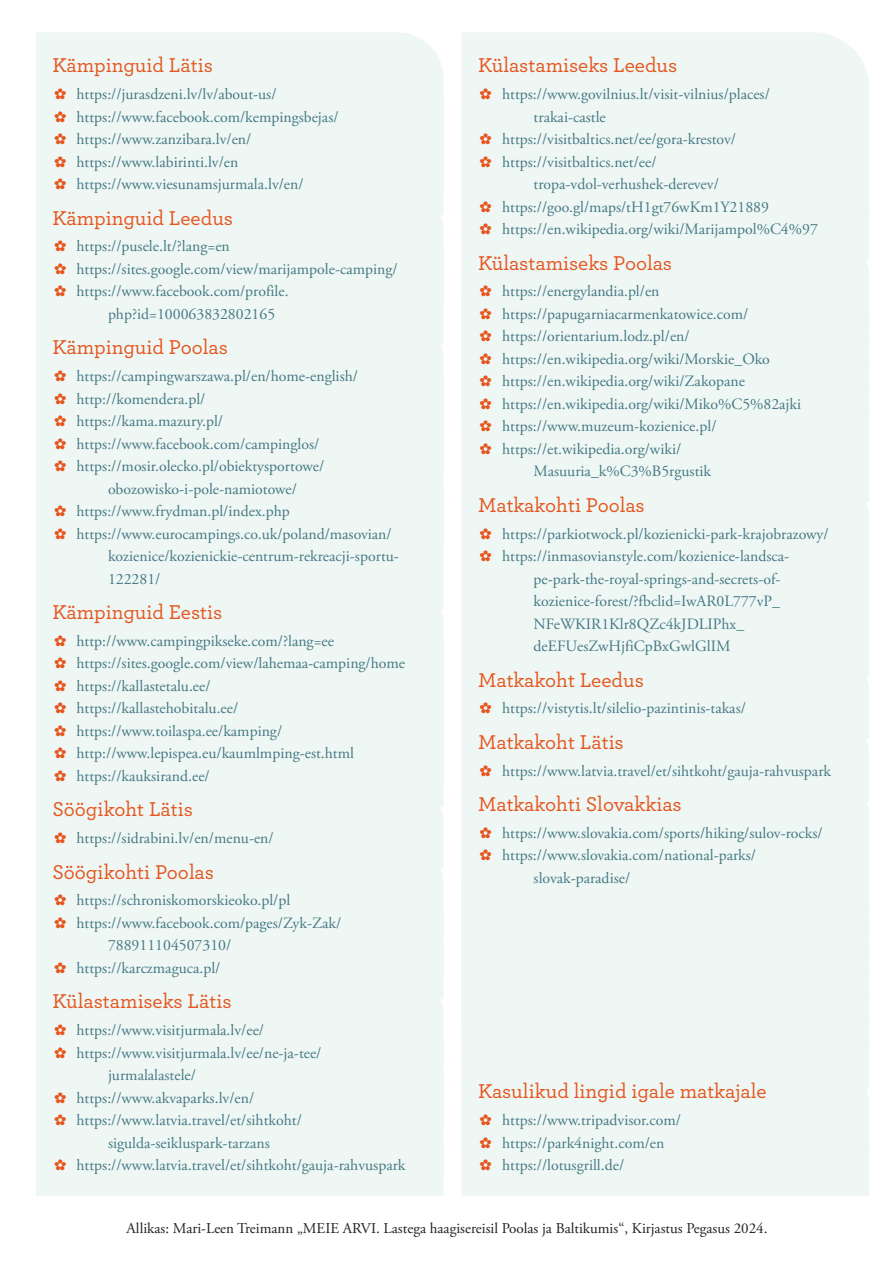
<style>
.page{position:relative;width:893px;height:1263px;background:#fff}
.page>*{position:absolute;margin:0;border:0;box-sizing:border-box;transform-origin:0 0}
.soovitus_plk{font:500 21px "Archer";color:#e6551f}
.t1{font:15.75px/22.5px "Adobe Garamond Pro";color:#467886}
._0TEKST{font:15px "Adobe Garamond Pro";color:#231f20}
.s1{color:#e6551f}
</style>
<div class="page">
<div style="left:36px;top:32px;width:408px;height:198px;background:#eef7f3"></div>
<div style="left:36px;top:230px;width:408px;height:84px;background:#eef7f3"></div>
<div style="left:36px;top:314px;width:408px;height:158px;background:#eef7f3"></div>
<div style="left:36px;top:472px;width:408px;height:107px;background:#eef7f3"></div>
<div style="left:36px;top:579px;width:408px;height:617px;background:#eef7f3"></div>
<div style="left:462px;top:32px;width:406px;height:45px;background:#eef7f3"></div>
<div style="left:462px;top:77px;width:407px;height:310px;background:#eef7f3"></div>
<div style="left:462px;top:387px;width:407px;height:85px;background:#eef7f3"></div>
<div style="left:462px;top:472px;width:407px;height:22px;background:#eef7f3"></div>
<div style="left:462px;top:494px;width:407px;height:153px;background:#eef7f3"></div>
<div style="left:462px;top:647px;width:407px;height:549px;background:#eef7f3"></div>
<p class="soovitus_plk" style="left:52px;top:50px;width:162px">Kämpinguid Lätis</p>
<p class="t1" style="left:54px;top:83px;width:224px"><span class="s1">✿</span> https://jurasdzeni.lv/lv/about-us/</p>
<p class="t1" style="left:54px;top:106px;width:286px"><span class="s1">✿</span> https://www.facebook.com/kempingsbejas/</p>
<p class="t1" style="left:54px;top:128px;width:199px"><span class="s1">✿</span> https://www.zanzibara.lv/en/</p>
<p class="t1" style="left:54px;top:151px;width:186px"><span class="s1">✿</span> https://www.labirinti.lv/en</p>
<p class="t1" style="left:54px;top:173px;width:251px"><span class="s1">✿</span> https://www.viesunamsjurmala.lv/en/</p>
<p class="soovitus_plk" style="left:52px;top:202px;width:182px">Kämpinguid Leedus</p>
<p class="t1" style="left:54px;top:236px;width:177px"><span class="s1">✿</span> https://pusele.lt/?lang=en</p>
<p class="t1" style="left:54px;top:258px;width:345px"><span class="s1">✿</span> https://sites.google.com/view/marijampole-camping/</p>
<p class="t1" style="left:108px;top:281px;width:182px;text-indent:-54px"><span class="s1">✿</span> https://www.facebook.com/profile. php?id=100063832802165</p>
<p class="soovitus_plk" style="left:52px;top:332px;width:177px">Kämpinguid Poolas</p>
<p class="t1" style="left:54px;top:365px;width:305px"><span class="s1">✿</span> https://campingwarszawa.pl/en/home-english/</p>
<p class="t1" style="left:54px;top:388px;width:153px"><span class="s1">✿</span> http://komendera.pl/</p>
<p class="t1" style="left:54px;top:410px;width:171px"><span class="s1">✿</span> https://kama.mazury.pl/</p>
<p class="t1" style="left:54px;top:433px;width:267px"><span class="s1">✿</span> https://www.facebook.com/campinglos/</p>
<p class="t1" style="left:108px;top:455px;width:218px;text-indent:-54px"><span class="s1">✿</span> https://mosir.olecko.pl/obiektysportowe/ obozowisko-i-pole-namiotowe/</p>
<p class="t1" style="left:54px;top:500px;width:237px"><span class="s1">✿</span> https://www.frydman.pl/index.php</p>
<p class="t1" style="left:108px;top:523px;width:292px;text-indent:-54px"><span class="s1">✿</span> https://www.eurocampings.co.uk/poland/masovian/ kozienice/kozienickie-centrum-rekreacji-sportu-<br>122281/</p>
<p class="soovitus_plk" style="left:52px;top:597px;width:171px">Kämpinguid Eestis</p>
<p class="t1" style="left:54px;top:630px;width:281px"><span class="s1">✿</span> http://www.campingpikseke.com/?lang=ee</p>
<p class="t1" style="left:54px;top:653px;width:353px"><span class="s1">✿</span> https://sites.google.com/view/lahemaa-camping/home</p>
<p class="t1" style="left:54px;top:675px;width:158px"><span class="s1">✿</span> https://kallastetalu.ee/</p>
<p class="t1" style="left:54px;top:698px;width:186px"><span class="s1">✿</span> https://kallastehobitalu.ee/</p>
<p class="t1" style="left:54px;top:720px;width:230px"><span class="s1">✿</span> https://www.toilaspa.ee/kamping/</p>
<p class="t1" style="left:54px;top:743px;width:302px"><span class="s1">✿</span> http://www.lepispea.eu/kaumlmping-est.html</p>
<p class="t1" style="left:54px;top:765px;width:157px"><span class="s1">✿</span> https://kauksirand.ee/</p>
<p class="soovitus_plk" style="left:52px;top:794px;width:142px">Söögikoht Lätis</p>
<p class="t1" style="left:54px;top:827px;width:221px"><span class="s1">✿</span> https://sidrabini.lv/en/menu-en/</p>
<p class="soovitus_plk" style="left:52px;top:856px;width:163px">Söögikohti Poolas</p>
<p class="t1" style="left:54px;top:890px;width:238px"><span class="s1">✿</span> https://schroniskomorskieoko.pl/pl</p>
<p class="t1" style="left:108px;top:912px;width:235px;text-indent:-54px"><span class="s1">✿</span> https://www.facebook.com/pages/Zyk-Zak/<br>788911104507310/</p>
<p class="t1" style="left:54px;top:957px;width:168px"><span class="s1">✿</span> https://karczmaguca.pl/</p>
<p class="soovitus_plk" style="left:52px;top:986px;width:181px">Külastamiseks Lätis</p>
<p class="t1" style="left:54px;top:1019px;width:212px"><span class="s1">✿</span> https://www.visitjurmala.lv/ee/</p>
<p class="t1" style="left:108px;top:1042px;width:215px;text-indent:-54px"><span class="s1">✿</span> https://www.visitjurmala.lv/ee/ne-ja-tee/ jurmalalastele/</p>
<p class="t1" style="left:54px;top:1087px;width:202px"><span class="s1">✿</span> https://www.akvaparks.lv/en/</p>
<p class="t1" style="left:108px;top:1109px;width:195px;text-indent:-54px"><span class="s1">✿</span> https://www.latvia.travel/et/sihtkoht/ sigulda-seikluspark-tarzans</p>
<p class="t1" style="left:54px;top:1154px;width:353px"><span class="s1">✿</span> https://www.latvia.travel/et/sihtkoht/gauja-rahvuspark</p>
<p class="soovitus_plk" style="left:478px;top:50px;width:201px">Külastamiseks Leedus</p>
<p class="t1" style="left:534px;top:83px;width:238px;text-indent:-54px"><span class="s1">✿</span> https://www.govilnius.lt/visit-vilnius/places/ trakai-castle</p>
<p class="t1" style="left:480px;top:128px;width:258px"><span class="s1">✿</span> https://visitbaltics.net/ee/gora-krestov/</p>
<p class="t1" style="left:534px;top:151px;width:187px;text-indent:-54px"><span class="s1">✿</span> https://visitbaltics.net/ee/ tropa-vdol-verhushek-derevev/</p>
<p class="t1" style="left:480px;top:196px;width:291px"><span class="s1">✿</span> https://goo.gl/maps/tH1gt76wKm1Y21889</p>
<p class="t1" style="left:480px;top:218px;width:340px"><span class="s1">✿</span> https://en.wikipedia.org/wiki/Marijampol%C4%97</p>
<p class="soovitus_plk" style="left:478px;top:247px;width:195px">Külastamiseks Poolas</p>
<p class="t1" style="left:480px;top:281px;width:181px"><span class="s1">✿</span> https://energylandia.pl/en</p>
<p class="t1" style="left:480px;top:303px;width:270px"><span class="s1">✿</span> https://papugarniacarmenkatowice.com/</p>
<p class="t1" style="left:480px;top:326px;width:212px"><span class="s1">✿</span> https://orientarium.lodz.pl/en/</p>
<p class="t1" style="left:480px;top:348px;width:292px"><span class="s1">✿</span> https://en.wikipedia.org/wiki/Morskie_Oko</p>
<p class="t1" style="left:480px;top:371px;width:267px"><span class="s1">✿</span> https://en.wikipedia.org/wiki/Zakopane</p>
<p class="t1" style="left:480px;top:393px;width:323px"><span class="s1">✿</span> https://en.wikipedia.org/wiki/Miko%C5%82ajki</p>
<p class="t1" style="left:480px;top:416px;width:238px"><span class="s1">✿</span> https://www.muzeum-kozienice.pl/</p>
<p class="t1" style="left:534px;top:438px;width:179px;text-indent:-54px"><span class="s1">✿</span> https://et.wikipedia.org/wiki/<br>Masuuria_k%C3%B5rgustik</p>
<p class="soovitus_plk" style="left:478px;top:490px;width:168px">Matkakohti Poolas</p>
<p class="t1" style="left:480px;top:523px;width:351px"><span class="s1">✿</span> https://parkiotwock.pl/kozienicki-park-krajobrazowy/</p>
<p class="t1" style="left:534px;top:545px;width:257px;text-indent:-54px"><span class="s1">✿</span> https://inmasovianstyle.com/kozienice-landsca&shy;pe-park-the-royal-springs-and-secrets-of&shy;kozienice-forest/?fbclid=IwAR0L777vP_ NFeWKIR1Klr8QZc4kJDLIPhx_ deEFUesZwHjfiCpBxGwlGlIM</p>
<p class="soovitus_plk" style="left:478px;top:664px;width:167px">Matkakoht Leedus</p>
<p class="t1" style="left:480px;top:698px;width:268px"><span class="s1">✿</span> https://vistytis.lt/silelio-pazintinis-takas/</p>
<p class="soovitus_plk" style="left:478px;top:727px;width:147px">Matkakoht Lätis</p>
<p class="t1" style="left:480px;top:760px;width:353px"><span class="s1">✿</span> https://www.latvia.travel/et/sihtkoht/gauja-rahvuspark</p>
<p class="soovitus_plk" style="left:478px;top:789px;width:205px">Matkakohti Slovakkias</p>
<p class="t1" style="left:480px;top:822px;width:345px"><span class="s1">✿</span> https://www.slovakia.com/sports/hiking/sulov-rocks/</p>
<p class="t1" style="left:534px;top:845px;width:224px;text-indent:-54px"><span class="s1">✿</span> https://www.slovakia.com/national-parks/ slovak-paradise/</p>
<p class="soovitus_plk" style="left:478px;top:1076px;width:290px">Kasulikud lingid igale matkajale</p>
<p class="t1" style="left:480px;top:1109px;width:203px"><span class="s1">✿</span> https://www.tripadvisor.com/</p>
<p class="t1" style="left:480px;top:1132px;width:186px"><span class="s1">✿</span> https://park4night.com/en</p>
<p class="t1" style="left:480px;top:1154px;width:146px"><span class="s1">✿</span> https://lotusgrill.de/</p>
<p class="_0TEKST" style="left:127px;top:1219px;width:642px">Allikas: Mari-Leen Treimann „MEIE ARVI. Lastega haagisereisil Poolas ja Baltikumis“, Kirjastus Pegasus 2024.</p>
</div>
